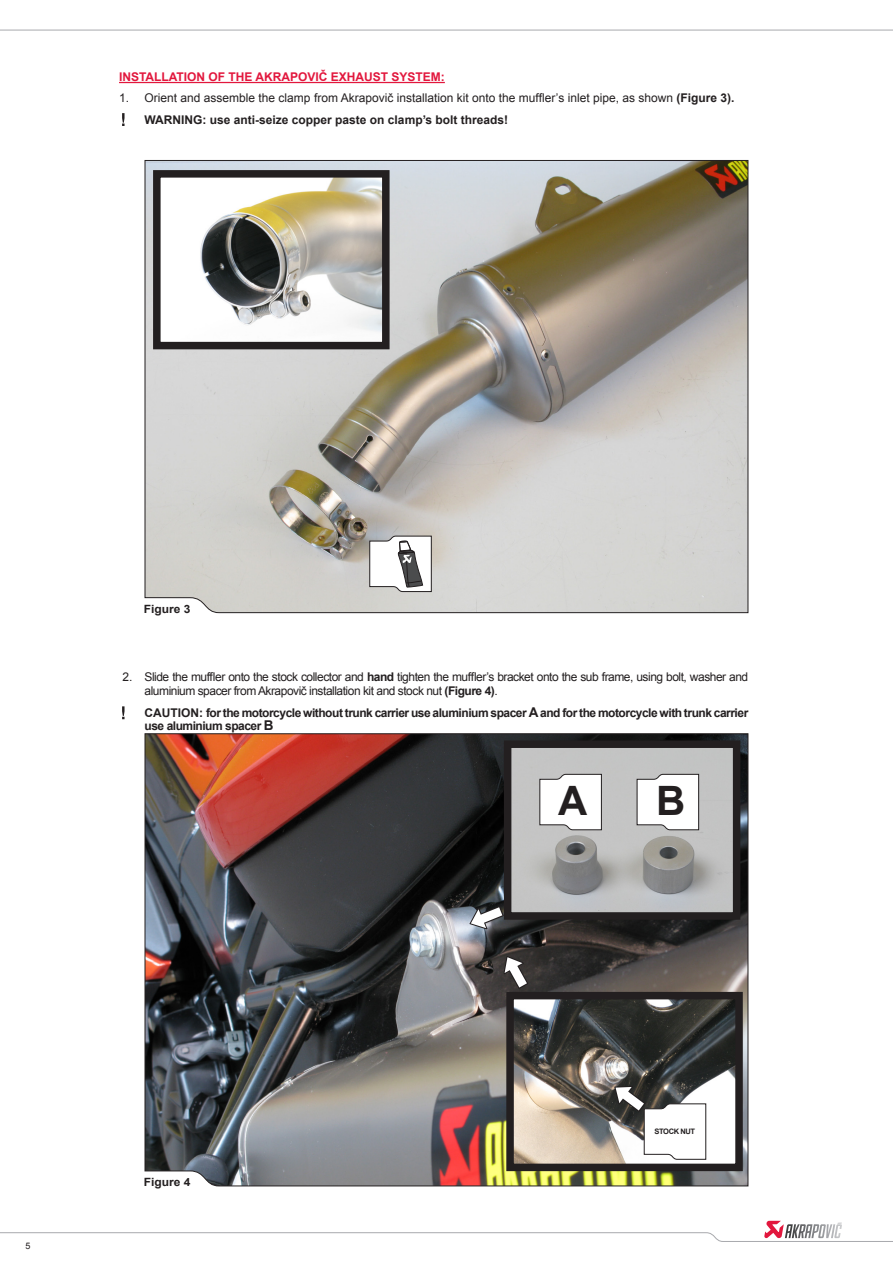
<style>
.page{position:relative;width:893px;height:1263px;background:#fff}
.page>*{position:absolute;margin:0;border:0;box-sizing:border-box;transform-origin:0 0}
.t1{font:700 40.5px "Arial";color:#231f20}
.body_txt_bold{font:12px/14.4px "Arial";letter-spacing:-.04em;color:#231f20}
.body_txt_bold-2{font:700 12px/13.2px "Arial";letter-spacing:-.04em;color:#231f20}
.body_txt_bold-3{font:12px "Arial";color:#231f20}
.body_txt_bold-4{font:700 12px "Arial";color:#231f20}
.naslov_RD{font:700 12px "Arial";color:#e2173d}
.body_txt_bold-5{font:700 11.4px "Arial";color:#231f20;scale:1.05 1}
.t2{font:9px "Arial";color:#231f20}
.t3{font:700 7.5px "Arial";letter-spacing:-.05em;color:#231f20}
.s1{font-weight:700}
.s2{font-size:13.5px}
</style>
<div class="page">
<svg style="left:144px;top:160px;width:605px;height:453px;background:#b9b6af"></svg>
<img style="left:144px;top:733px;width:605px;height:454px">
<img style="left:162px;top:179px;width:219px;height:161px">
<div style="left:153px;top:170px;width:237px;height:179px;border:8px solid #231f20"></div>
<img style="left:515px;top:1001px;width:219px;height:161px">
<div style="left:506px;top:992px;width:237px;height:179px;border:8px solid #231f20"></div>
<hr style="left:0;top:29px;width:893px;height:2px;background:#d3d3d5">
<svg style="left:0;top:1221px;width:893px;height:21px"></svg>
<svg style="left:369px;top:535px;width:63px;height:57px"></svg>
<img style="left:513px;top:749px;width:218px;height:162px">
<div style="left:504px;top:740px;width:236px;height:180px;border:8px solid #231f20"></div>
<svg style="left:539px;top:774px;width:63px;height:56px"></svg>
<svg style="left:636px;top:774px;width:63px;height:56px"></svg>
<svg style="left:503px;top:956px;width:25px;height:33px"></svg>
<svg style="left:469px;top:906px;width:35px;height:23px"></svg>
<svg style="left:614px;top:1086px;width:92px;height:74px"></svg>
<hr style="left:119px;top:82px;width:326px;height:1px;background:#e2173d">
<svg style="left:122px;top:113px;width:3px;height:13px"></svg>
<svg style="left:122px;top:706px;width:3px;height:13px"></svg>
<p class="naslov_RD" style="left:119px;top:69px;width:327px">INSTALLATION OF THE AKRAPOVIČ EXHAUST SYSTEM:</p>
<p class="body_txt_bold" style="left:119px;top:91px;width:12px">1.</p>
<p class="body_txt_bold-3" style="left:145px;top:90px;width:591px">Orient and assemble the clamp from Akrapovič installation kit onto the muffler’s inlet pipe, as shown <span class="s1">(Figure 3).</span></p>
<p class="body_txt_bold-4" style="left:145px;top:112px;width:365px">WARNING: use anti-seize copper paste on clamp’s bolt threads!</p>
<p class="body_txt_bold-5" style="left:144px;top:601px;width:46px">Figure 3</p>
<p class="body_txt_bold" style="left:122px;top:669px;width:12px">2.</p>
<p class="body_txt_bold" style="left:145px;top:669px;width:605px">Slide the muffler onto the stock collector and <span class="s1">hand</span> tighten the muffler’s bracket onto the sub frame, using bolt, washer and aluminium spacer from Akrapovič installation kit and stock nut <span class="s1">(Figure 4)</span>.</p>
<p class="body_txt_bold-2" style="left:145px;top:707px;width:605px">CAUTION: for the motorcycle without trunk carrier use aluminium spacer <span class="s2">A</span> and for the motorcycle with trunk carrier use aluminium spacer <span class="s2">B</span></p>
<p class="t1" style="left:558px;top:773px;width:31px">A</p>
<p class="t1" style="left:656px;top:774px;width:31px">B</p>
<p class="t2" style="left:26px;top:1240px;width:7px">5</p>
<p class="body_txt_bold-5" style="left:144px;top:1175px;width:46px">Figure 4</p>
<p class="t3" style="left:654px;top:1126px;width:42px">STOCK NUT</p>
</div>
